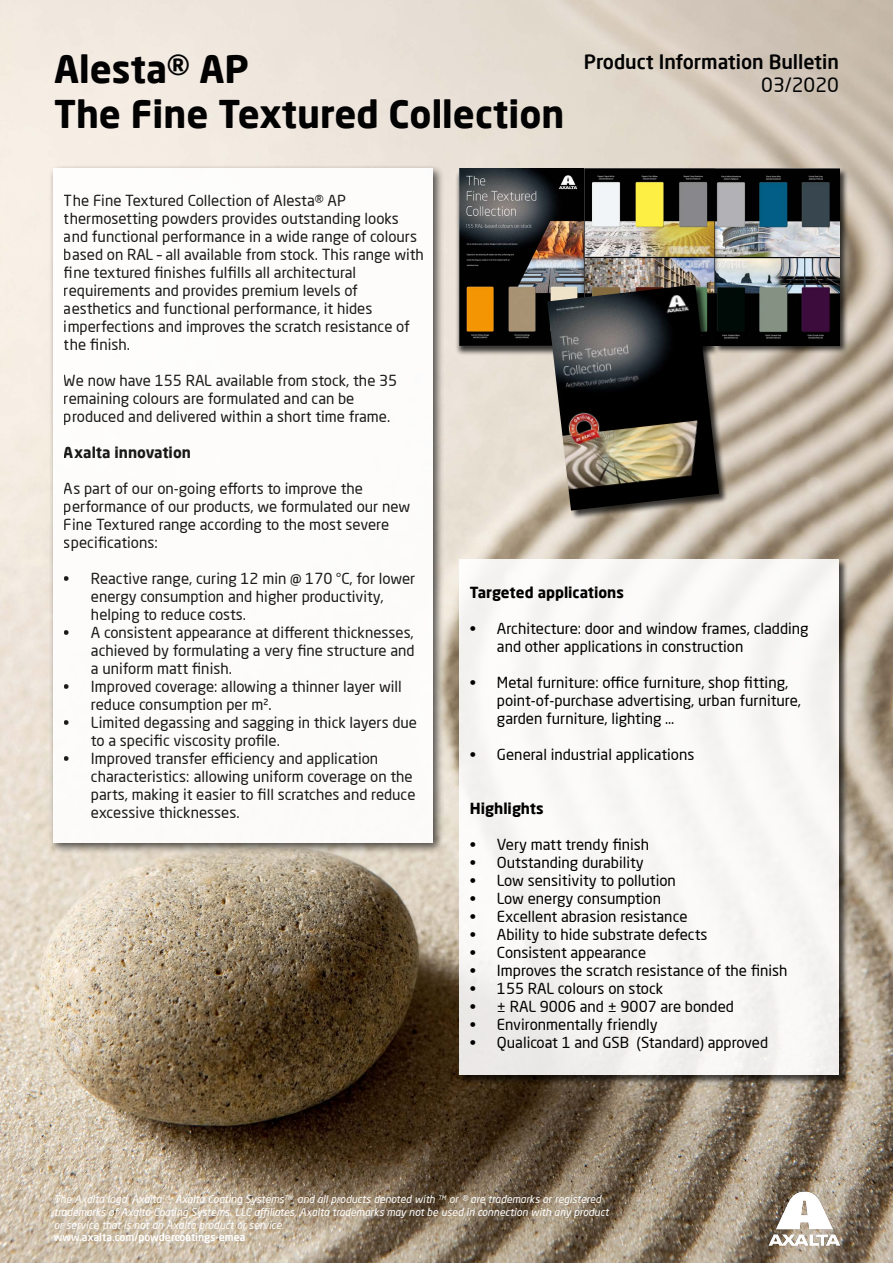
<style>
.page{position:relative;width:893px;height:1263px;background:#fff}
.page>*{position:absolute;margin:0;border:0;box-sizing:border-box;transform-origin:0 0}
.t1{font:700 37.5px "Neo Sans Pro";color:#020203}
.t2{font:500 19.5px "Neo Sans Pro";color:#020203}
.t3{font:19.5px "Neo Sans Pro";color:#020203}
.t4{font:15px/18px "Neo Sans Pro";color:#000}
.t5{font:700 15px "Neo Sans Pro";color:#000}
.t6{font:italic 10.5px/12.6px "Neo Sans Pro";color:#fff}
.t7{font:500 10.5px "Neo Sans Pro";color:#fff}
</style>
<div class="page">
<img style="left:0;top:0;width:893px;height:1263px">
<img style="left:757px;top:1180px;width:82px;height:76px">
<div style="left:459px;top:558px;width:389px;height:527px;background:#000;opacity:.75"></div>
<div style="left:459px;top:559px;width:380px;height:516px;background:#f8f7f5"></div>
<div style="left:48px;top:164px;width:397px;height:690px;background:#000;opacity:.75"></div>
<div style="left:53px;top:169px;width:380px;height:674px;background:#fff"></div>
<div style="left:713px;top:168px;width:135px;height:186px;background:#000;opacity:.75"></div>
<img style="left:460px;top:169px;width:379px;height:176px">
<div style="left:455px;top:170px;width:134px;height:186px;background:#000;opacity:.75"></div>
<div style="left:580px;top:170px;width:139px;height:186px;background:#000;opacity:.75"></div>
<div style="left:546px;top:285px;width:182px;height:235px;background:#000;opacity:.75"></div>
<img style="left:547px;top:285px;width:172px;height:226px">
<h1 class="t1" style="left:54px;top:45px;width:196px">Alesta® AP</h1>
<h1 class="t1" style="left:54px;top:90px;width:512px">The Fine Textured Collection</h1>
<h2 class="t2" style="left:584px;top:49px;width:257px">Product Information Bulletin</h2>
<h2 class="t3" style="left:761px;top:73px;width:79px">03/2020</h2>
<p class="t4" style="left:64px;top:191px;width:361px">The Fine Textured Collection of Alesta® AP thermosetting powders provides outstanding looks and functional performance in a wide range of colours based on RAL – all available from stock. This range with fine textured finishes fulfills all architectural requirements and provides premium levels of aesthetics and functional performance, it hides imperfections and improves the scratch resistance of the finish.</p>
<p class="t4" style="left:64px;top:371px;width:335px">We now have 155 RAL available from stock, the 35 remaining colours are formulated and can be produced and delivered within a short time frame.</p>
<p class="t5" style="left:64px;top:442px;width:129px">Axalta innovation</p>
<p class="t4" style="left:64px;top:479px;width:348px">As part of our on-going efforts to improve the performance of our products, we formulated our new Fine Textured range according to the most severe specifications:</p>
<p class="t4" style="left:91px;top:569px;width:326px;text-indent:-27px">• Reactive range, curing 12 min @ 170 °C, for lower energy consumption and higher productivity, helping to reduce costs.</p>
<p class="t4" style="left:91px;top:623px;width:325px;text-align:justify;text-indent:-27px">• A consistent appearance at different thicknesses, achieved by formulating a very fine structure and a uniform matt finish.</p>
<p class="t4" style="left:91px;top:677px;width:312px;text-indent:-27px">• Improved coverage: allowing a thinner layer will reduce consumption per m².</p>
<p class="t4" style="left:91px;top:713px;width:328px;text-indent:-27px">• Limited degassing and sagging in thick layers due to a specific viscosity profile.</p>
<p class="t4" style="left:91px;top:749px;width:326px;text-indent:-27px">• Improved transfer efficiency and application characteristics: allowing uniform coverage on the parts, making it easier to fill scratches and reduce excessive thicknesses.</p>
<p class="t5" style="left:470px;top:583px;width:156px">Targeted applications</p>
<p class="t4" style="left:497px;top:619px;width:313px;text-indent:-27px">• Architecture: door and window frames, cladding and other applications in construction</p>
<p class="t4" style="left:497px;top:673px;width:306px;text-indent:-27px">• Metal furniture: office furniture, shop fitting, point-of-purchase advertising, urban furniture, garden furniture, lighting …</p>
<p class="t4" style="left:470px;top:745px;width:226px">• General industrial applications</p>
<p class="t5" style="left:470px;top:799px;width:75px">Highlights</p>
<p class="t4" style="left:470px;top:835px;width:181px">• Very matt trendy finish</p>
<p class="t4" style="left:470px;top:853px;width:175px">• Outstanding durability</p>
<p class="t4" style="left:470px;top:871px;width:207px">• Low sensitivity to pollution</p>
<p class="t4" style="left:470px;top:889px;width:193px">• Low energy consumption</p>
<p class="t4" style="left:470px;top:907px;width:219px">• Excellent abrasion resistance</p>
<p class="t4" style="left:470px;top:925px;width:239px">• Ability to hide substrate defects</p>
<p class="t4" style="left:470px;top:943px;width:178px">• Consistent appearance</p>
<p class="t4" style="left:470px;top:961px;width:319px">• Improves the scratch resistance of the finish</p>
<p class="t4" style="left:470px;top:979px;width:195px">• 155 RAL colours on stock</p>
<p class="t4" style="left:470px;top:997px;width:265px">• ± RAL 9006 and ± 9007 are bonded</p>
<p class="t4" style="left:470px;top:1015px;width:189px">• Environmentally friendly</p>
<p class="t4" style="left:470px;top:1033px;width:300px">• Qualicoat 1 and GSB (Standard) approved</p>
<p class="t6" style="left:54px;top:1193px;width:556px">The Axalta logo, Axalta<sup>TM</sup>, Axalta Coating Systems<sup>TM</sup>, and all products denoted with <sup>TM</sup> or ® are trademarks or registered trademarks of Axalta Coating Systems. LLC affiliates, Axalta trademarks may not be used in connection with any product or service that is not an Axalta product or service.</p>
<p class="t7" style="left:54px;top:1231px;width:193px">www.axalta.com/powdercoatings-emea</p>
</div>
